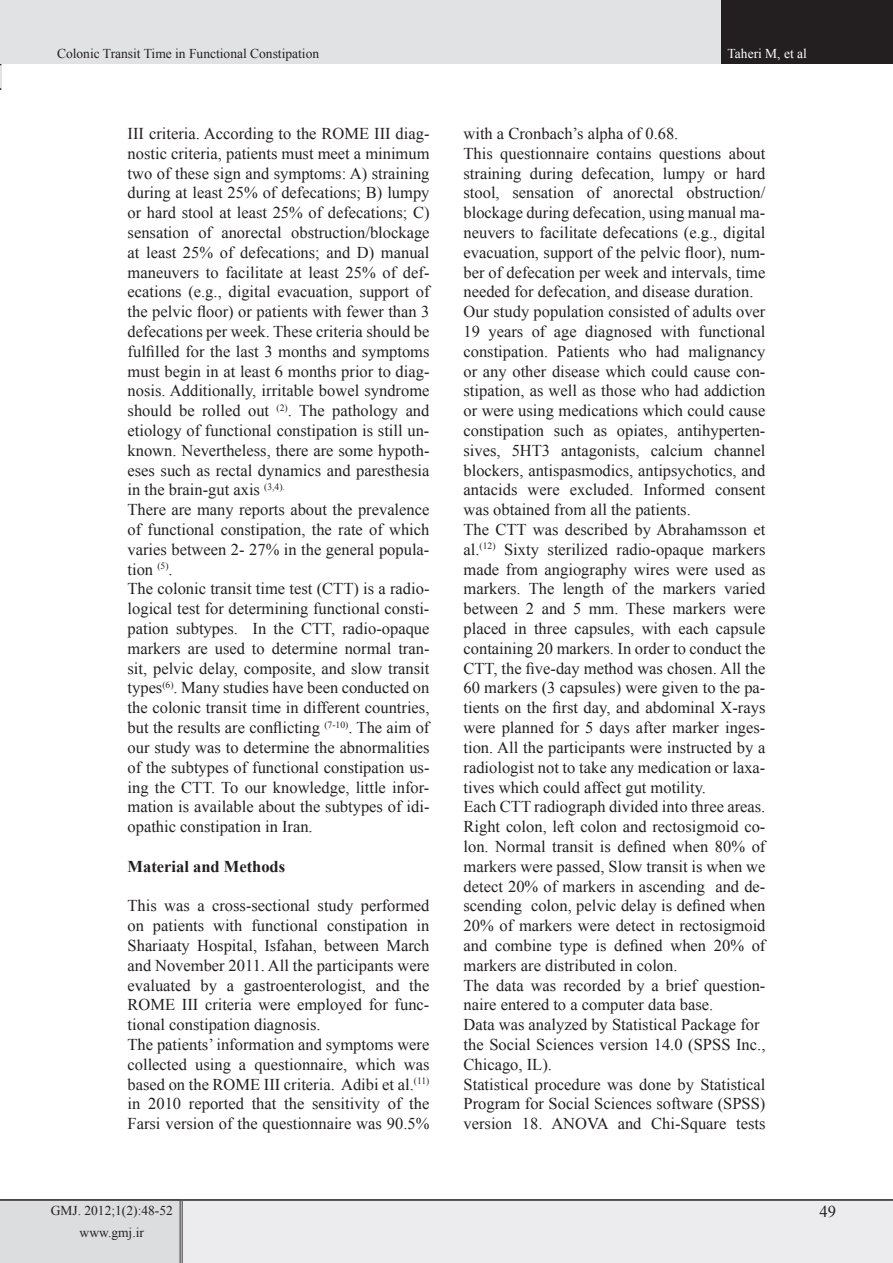
<style>
.page{position:relative;width:893px;height:1263px;background:#fff}
.page>*{position:absolute;margin:0;border:0;box-sizing:border-box;transform-origin:0 0}
.t1{font:16.5px/19.8px "Times New Roman";color:#231f20}
.t2{font:700 16.5px "Times New Roman";color:#231f20}
.t3{font:13.5px/21.6px "Times New Roman";color:#231f20;text-align:center}
.t4{font:13.5px "Times New Roman";color:#fff}
</style>
<div class="page">
<svg style="left:0;top:64px;width:1px;height:26px"></svg>
<div style="left:0;top:0;width:722px;height:64px;background:#e1e2e4"></div>
<div style="left:722px;top:0;width:171px;height:64px;background:#231f20"></div>
<div style="left:0;top:1200px;width:181px;height:63px;background:#dcdddf"></div>
<div style="left:181px;top:1200px;width:712px;height:63px;background:#ececee"></div>
<hr style="left:180px;top:1201px;width:3px;height:62px;background:#fff">
<hr style="left:180px;top:1201px;width:1px;height:62px;background:#231f20">
<hr style="left:182px;top:1201px;width:1px;height:62px;background:#231f20">
<hr style="left:0;top:1199px;width:181px;height:2px;background:#231f20">
<hr style="left:181px;top:1199px;width:712px;height:2px;background:#231f20">
<p class="t3" style="left:57px;top:42px;width:264px">Colonic Transit Time in Functional Constipation</p>
<p class="t4" style="left:728px;top:44px;width:81px">Taheri M, et al</p>
<p class="t1" style="left:128px;top:123px;width:303px">III criteria. According to the ROME III diag&shy;nostic criteria, patients must meet a minimum two of these sign and symptoms: A) straining during at least 25% of defecations; B) lumpy or hard stool at least 25% of defecations; C) sensation of anorectal obstruction/blockage at least 25% of defecations; and D) manual maneuvers to facilitate at least 25% of def&shy;ecations (e.g., digital evacuation, support of the pelvic floor) or patients with fewer than 3 defecations per week. These criteria should be fulfilled for the last 3 months and symptoms must begin in at least 6 months prior to diag&shy;nosis. Additionally, irritable bowel syndrome should be rolled out <sup>(2)</sup>. The pathology and etiology of functional constipation is still un&shy;known. Nevertheless, there are some hypoth&shy;eses such as rectal dynamics and paresthesia in the brain-gut axis <sup>(3,4).<br></sup>There are many reports about the prevalence of functional constipation, the rate of which varies between 2- 27% in the general popula&shy;tion <sup>(5)</sup>.<br>The colonic transit time test (CTT) is a radio&shy;logical test for determining functional consti&shy;pation subtypes. In the CTT, radio-opaque markers are used to determine normal tran&shy;sit, pelvic delay, composite, and slow transit types<sup>(6)</sup>. Many studies have been conducted on the colonic transit time in different countries, but the results are conflicting <sup>(7-10)</sup>. The aim of our study was to determine the abnormalities of the subtypes of functional constipation us&shy;ing the CTT. To our knowledge, little infor&shy;mation is available about the subtypes of idi&shy;opathic constipation in Iran.</p>
<p class="t2" style="left:128px;top:855px;width:159px">Material and Methods</p>
<p class="t1" style="left:128px;top:896px;width:303px">This was a cross-sectional study performed on patients with functional constipation in Shariaaty Hospital, Isfahan, between March and November 2011. All the participants were evaluated by a gastroenterologist, and the ROME III criteria were employed for func&shy;tional constipation diagnosis.<br>The patients’ information and symptoms were collected using a questionnaire, which was based on the ROME III criteria. Adibi et al.<sup>(11) </sup>in 2010 reported that the sensitivity of the Farsi version of the questionnaire was 90.5%</p>
<p class="t1" style="left:463px;top:123px;width:303px">with a Cronbach’s alpha of 0.68.<br>This questionnaire contains questions about straining during defecation, lumpy or hard stool, sensation of anorectal obstruction/ blockage during defecation, using manual ma&shy;neuvers to facilitate defecations (e.g., digital evacuation, support of the pelvic floor), num&shy;ber of defecation per week and intervals, time needed for defecation, and disease duration.<br>Our study population consisted of adults over 19 years of age diagnosed with functional constipation. Patients who had malignancy or any other disease which could cause con&shy;stipation, as well as those who had addiction or were using medications which could cause constipation such as opiates, antihyperten&shy;sives, 5HT3 antagonists, calcium channel blockers, antispasmodics, antipsychotics, and antacids were excluded. Informed consent was obtained from all the patients.<br>The CTT was described by Abrahamsson et al.<sup>(12)</sup> Sixty sterilized radio-opaque markers made from angiography wires were used as markers. The length of the markers varied between 2 and 5 mm. These markers were placed in three capsules, with each capsule containing 20 markers. In order to conduct the CTT, the five-day method was chosen. All the 60 markers (3 capsules) were given to the pa&shy;tients on the first day, and abdominal X-rays were planned for 5 days after marker inges&shy;tion. All the participants were instructed by a radiologist not to take any medication or laxa&shy;tives which could affect gut motility.<br>Each CTT radiograph divided into three areas.<br>Right colon, left colon and rectosigmoid co&shy;lon. Normal transit is defined when 80% of markers were passed, Slow transit is when we detect 20% of markers in ascending and de&shy;scending colon, pelvic delay is defined when 20% of markers were detect in rectosigmoid and combine type is defined when 20% of markers are distributed in colon.<br>The data was recorded by a brief question&shy;naire entered to a computer data base.<br>Data was analyzed by Statistical Package for the Social Sciences version 14.0 (SPSS Inc., Chicago, IL).<br>Statistical procedure was done by Statistical Program for Social Sciences software (SPSS) version 18. ANOVA and Chi-Square tests</p>
<p class="t3" style="left:51px;top:1200px;width:124px">GMJ. 2012;1(2):48-52 www.gmj.ir</p>
<p class="t1" style="left:819px;top:1202px;width:18px">49</p>
</div>
